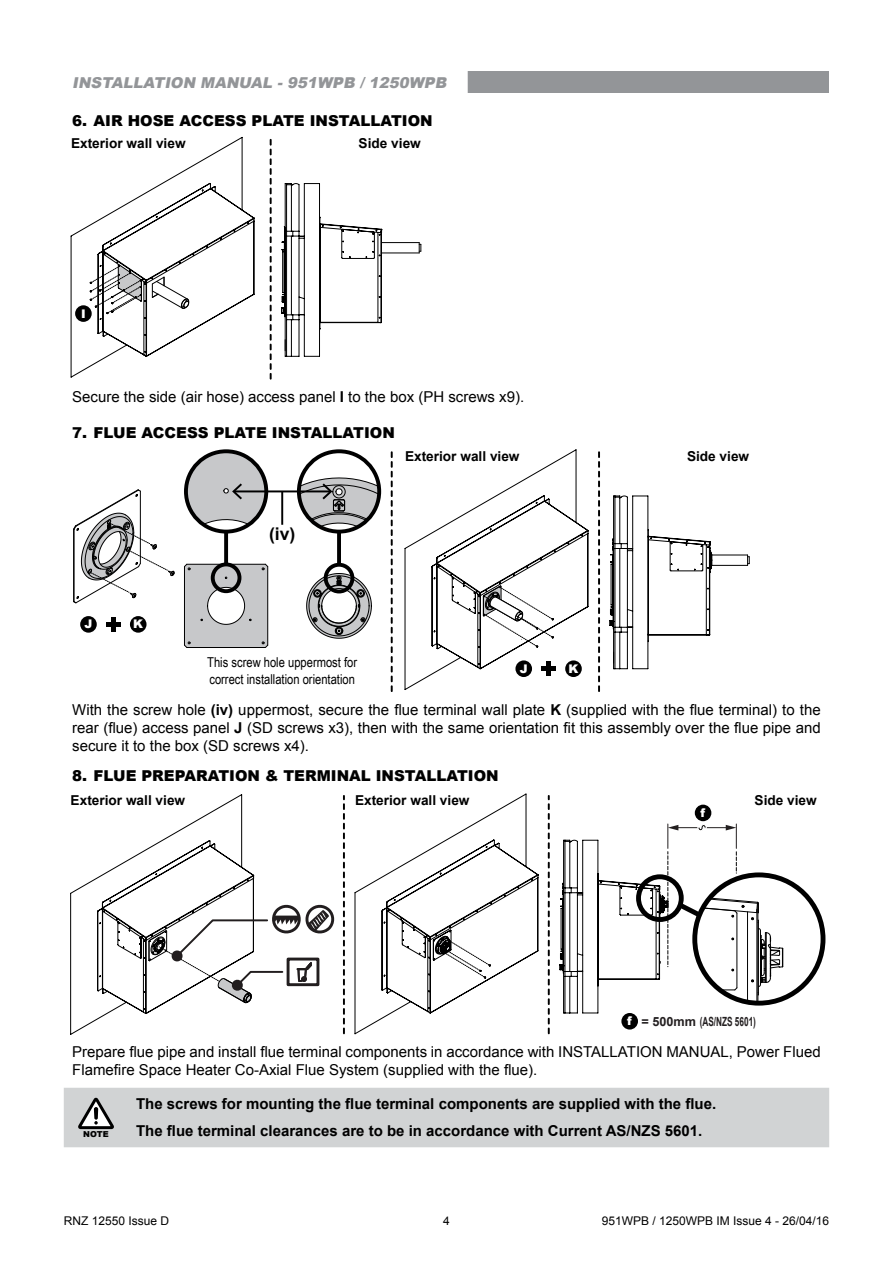
<style>
.page{position:relative;width:893px;height:1263px;background:#fff}
.page>*{position:absolute;margin:0;border:0;box-sizing:border-box;transform-origin:0 0}
.t1{font:700 17.55px "Arial";color:#000}
.t2{font:15px/18px "Arial";color:#000;text-align:justify}
.t3{font:700 15px/27px "Arial";color:#000}
.t4{font:900 15px "Arial";color:#000}
.t5{font:italic 900 15px "Arial";color:#939598}
.t6{font:700 13.65px "Arial";color:#000}
.t7{font:13.65px/16.4px "Arial Narrow";color:#000}
.t8{font:700 12.6px "Arial";color:#231f20}
.t9{font:12px "Arial";color:#000}
.t10{font:900 11.85px "Arial";color:#fff}
.t11{font:900 8.25px "Arial";color:#000}
.s1{font-weight:700}
.s2{font-weight:900;font-size:11.85px;color:#fff}
</style>
<div class="page">
<div style="left:64px;top:1088px;width:765px;height:59px;background:#d1d3d4"></div>
<svg style="left:78px;top:1098px;width:36px;height:31px"></svg>
<svg style="left:94px;top:1107px;width:4px;height:13px"></svg>
<svg style="left:270px;top:139px;width:2px;height:240px"></svg>
<svg style="left:70px;top:136px;width:185px;height:242px"></svg>
<svg style="left:281px;top:183px;width:101px;height:174px"></svg>
<hr style="left:382px;top:242px;width:37px;height:1px;background:#000">
<hr style="left:382px;top:253px;width:37px;height:1px;background:#000">
<svg style="left:419px;top:243px;width:2px;height:10px"></svg>
<svg style="left:598px;top:452px;width:2px;height:239px"></svg>
<svg style="left:391px;top:452px;width:2px;height:239px"></svg>
<svg style="left:73px;top:489px;width:102px;height:115px"></svg>
<svg style="left:306px;top:573px;width:66px;height:66px"></svg>
<div style="left:324px;top:563px;width:30px;height:30px;border:4px solid #000;border-radius:50%"></div>
<div style="left:297px;top:449px;width:84px;height:84px;border:4px solid #000;border-radius:50%"></div>
<svg style="left:337px;top:533px;width:4px;height:30px"></svg>
<div style="left:211px;top:562px;width:30px;height:31px;border:4px solid #000;border-radius:50%"></div>
<svg style="left:224px;top:533px;width:4px;height:30px"></svg>
<svg style="left:609px;top:495px;width:104px;height:174px"></svg>
<hr style="left:712px;top:555px;width:36px;height:1px;background:#000">
<hr style="left:712px;top:565px;width:36px;height:1px;background:#000">
<svg style="left:747px;top:555px;width:3px;height:10px"></svg>
<svg style="left:184px;top:563px;width:85px;height:85px"></svg>
<div style="left:80px;top:616px;width:17px;height:17px;background:#000;border-radius:50%"></div>
<div style="left:130px;top:616px;width:17px;height:17px;background:#000;border-radius:50%"></div>
<div style="left:111px;top:617px;width:5px;height:15px;background:#000"></div>
<div style="left:106px;top:622px;width:15px;height:5px;background:#000"></div>
<svg style="left:404px;top:449px;width:185px;height:241px"></svg>
<hr style="left:234px;top:490px;width:96px;height:2px;background:#000">
<svg style="left:186px;top:451px;width:80px;height:81px"></svg>
<svg style="left:299px;top:477px;width:80px;height:55px"></svg>
<hr style="left:281px;top:491px;width:2px;height:34px;background:#000">
<svg style="left:548px;top:796px;width:2px;height:237px"></svg>
<svg style="left:354px;top:793px;width:185px;height:242px"></svg>
<svg style="left:70px;top:794px;width:275px;height:241px"></svg>
<div style="left:695px;top:805px;width:16px;height:16px;background:#000;border-radius:50%"></div>
<svg style="left:559px;top:824px;width:225px;height:190px"></svg>
<div style="left:621px;top:1013px;width:17px;height:16px;background:#000;border-radius:50%"></div>
<div style="left:64px;top:71px;width:765px;height:21px;background:#939598"></div>
<div style="left:51px;top:64px;width:417px;height:36px;background:#fff"></div>
<p class="t5" style="left:72px;top:72px;width:379px">INSTALLATION MANUAL - 951WPB / 1250WPB</p>
<p class="t4" style="left:72px;top:109px;width:362px">6. AIR HOSE ACCESS PLATE INSTALLATION</p>
<p class="t6" style="left:71px;top:134px;width:116px">Exterior wall view</p>
<p class="t6" style="left:359px;top:134px;width:64px">Side view</p>
<p class="t10" style="left:81px;top:305px;width:6px">I</p>
<p class="t2" style="left:72px;top:388px;width:453px">Secure the side (air hose) access panel <span class="s1">I</span> to the box (PH screws x9).</p>
<p class="t4" style="left:72px;top:422px;width:324px">7. FLUE ACCESS PLATE INSTALLATION</p>
<p class="t10" style="left:84px;top:616px;width:9px">J</p>
<p class="t10" style="left:133px;top:616px;width:11px">K</p>
<p class="t1" style="left:269px;top:522px;width:28px">(iv)</p>
<p class="t7" style="left:207px;top:654px;width:151px">This screw hole uppermost for correct installation orientation</p>
<p class="t6" style="left:405px;top:447px;width:116px">Exterior wall view</p>
<p class="t6" style="left:687px;top:447px;width:64px">Side view</p>
<p class="t10" style="left:520px;top:660px;width:9px">J</p>
<p class="t10" style="left:568px;top:660px;width:11px">K</p>
<p class="t2" style="left:72px;top:700px;width:750px">With the screw hole <span class="s1">(iv)</span> uppermost, secure the flue terminal wall plate <span class="s1">K</span> (supplied with the flue terminal) to the rear (flue) access panel <span class="s1">J</span> (SD screws x3), then with the same orientation fit this assembly over the flue pipe and secure it to the box (SD screws x4).</p>
<p class="t4" style="left:72px;top:764px;width:428px">8. FLUE PREPARATION &amp; TERMINAL INSTALLATION</p>
<p class="t6" style="left:71px;top:791px;width:116px">Exterior wall view</p>
<p class="t6" style="left:355px;top:791px;width:116px">Exterior wall view</p>
<p class="t6" style="left:755px;top:791px;width:64px">Side view</p>
<p class="t10" style="left:700px;top:804px;width:6px">f</p>
<p class="t8" style="left:627px;top:1013px;width:130px"><span class="s2">f</span> = 500mm (AS/NZS 5601)</p>
<p class="t2" style="left:72px;top:1043px;width:750px">Prepare flue pipe and install flue terminal components in accordance with INSTALLATION MANUAL, Power Flued<br>Flamefire Space Heater Co-Axial Flue System (supplied with the flue).</p>
<p class="t11" style="left:83px;top:1128px;width:27px">NOTE</p>
<p class="t3" style="left:136px;top:1091px;width:582px">The screws for mounting the flue terminal components are supplied with the flue.<br>The flue terminal clearances are to be in accordance with Current AS/NZS 5601.</p>
<p class="t9" style="left:64px;top:1213px;width:107px">RNZ 12550 Issue D</p>
<p class="t9" style="left:443px;top:1213px;width:8px">4</p>
<p class="t9" style="left:602px;top:1213px;width:229px">951WPB / 1250WPB IM Issue 4 - 26/04/16</p>
</div>
